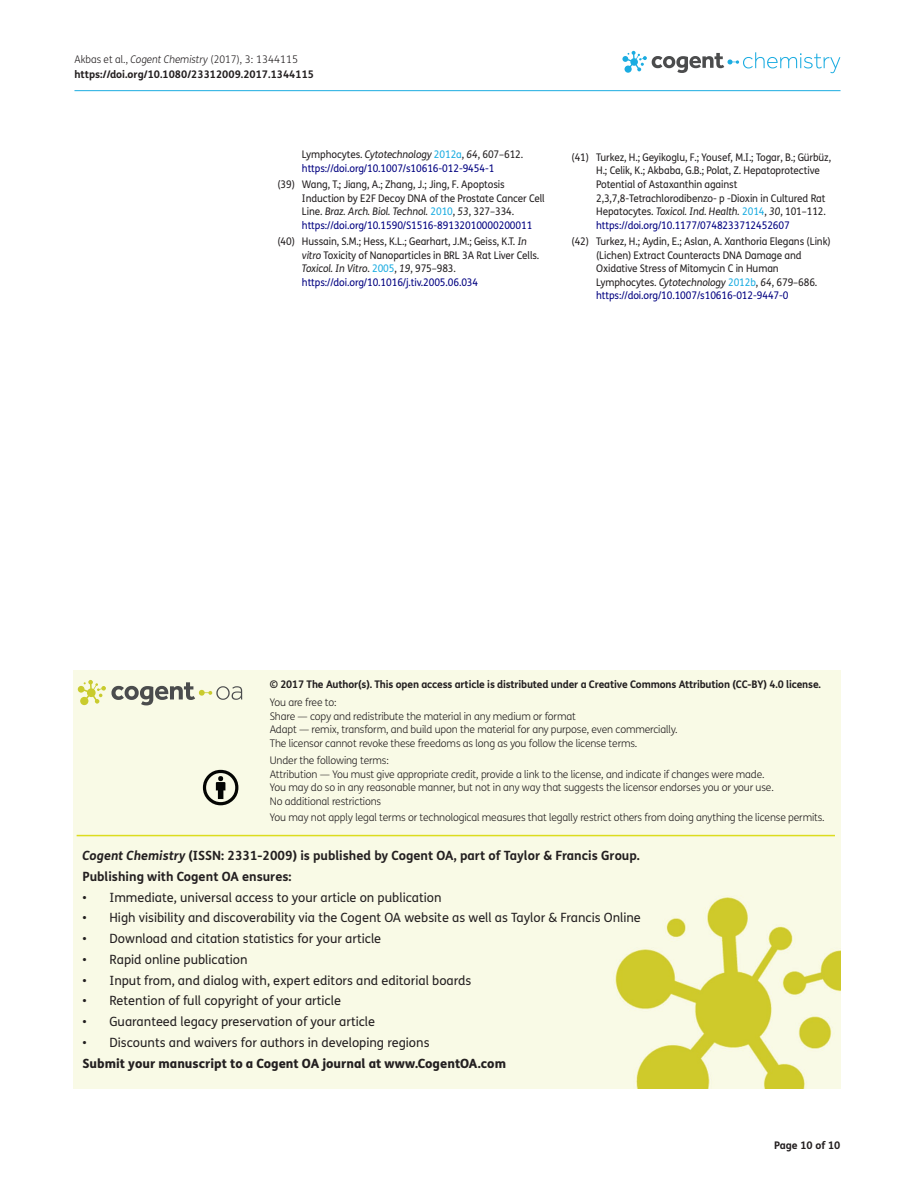
<style>
.page{position:relative;width:915px;height:1191px;background:#fff}
.page>*{position:absolute;margin:0;border:0;box-sizing:border-box;transform-origin:0 0}
.t1{font:12.75px "FS Me Pro";color:#231f20}
.t2{font:700 12.75px/20.7px "FS Me Pro";color:#231f20}
.t3{font:800 12.75px "FS Me Pro";color:#231f20}
.t4{font:10.5px/13.5px "FS Me Pro";letter-spacing:-.01em;color:#231f20;scale:.95 1}
.t5{font:300 10.5px/13.5px "FS Me Pro";letter-spacing:-.015em;color:#231f20}
.t6{font:700 10.5px/15px "FS Me Pro";letter-spacing:-.015em;color:#231f20}
.t7{font:10.5px/13.5px "FS Me Pro";letter-spacing:-.01em;color:#000080;scale:.95 1}
.s1{font-weight:300}
.s2{font-weight:300;font-style:italic}
.s3{color:#231f20}
.s4{font-style:italic;color:#231f20}
.s5{color:#1bace1}
.s6{font-style:italic}
.s7{color:#000080}
</style>
<div class="page">
<hr style="left:74px;top:90px;width:766px;height:1px;background:#1bace1">
<svg style="left:622px;top:51px;width:218px;height:22px"></svg>
<div style="left:74px;top:671px;width:766px;height:417px;background:#f9fae6"></div>
<svg style="left:78px;top:680px;width:164px;height:25px;background:#d2d3ba"></svg>
<svg style="left:203px;top:770px;width:35px;height:35px"></svg>
<hr style="left:77px;top:835px;width:757px;height:1px;background:#dcdc1e">
<p class="t6" style="left:74px;top:51px;width:241px"><span class="s1">Akbas et al.,</span> <span class="s2">Cogent Chemistry</span> <span class="s1">(2017), 3: 1344115 </span>https://doi.org/10.1080/23312009.2017.1344115</p>
<p class="t7" style="left:302px;top:147px;width:234px"><span class="s3">Lymphocytes.</span> <span class="s4">Cytotechnology</span> <span class="s5">2012a</span><span class="s3">,</span> <span class="s4">64</span><span class="s3">, 607–612. </span>https://doi.org/10.1007/s10616-012-9454-1</p>
<p class="t4" style="left:302px;top:177px;width:257px;text-indent:-25px">(39) Wang, T.; Jiang, A.; Zhang, J.; Jing, F. Apoptosis Induction by E2F Decoy DNA of the Prostate Cancer Cell Line. <span class="s6">Braz. Arch. Biol. Technol.</span> <span class="s5">2010</span>, <span class="s6">53</span>, 327–334. <span class="s7">https://doi.org/10.1590/S1516-89132010000200011</span></p>
<p class="t4" style="left:302px;top:234px;width:251px;text-indent:-25px">(40) Hussain, S.M.; Hess, K.L.; Gearhart, J.M.; Geiss, K.T. <span class="s6">In vitro</span> Toxicity of Nanoparticles in BRL 3A Rat Liver Cells.<br><span class="s6">Toxicol. In Vitro</span>. <span class="s5">2005</span>, <span class="s6">19</span>, 975–983. <span class="s7">https://doi.org/10.1016/j.tiv.2005.06.034</span></p>
<p class="t4" style="left:596px;top:150px;width:249px;text-indent:-25px">(41) Turkez, H.; Geyikoglu, F.; Yousef, M.I.; Togar, B.; Gürbüz, H.; Celik, K.; Akbaba, G.B.; Polat, Z. Hepatoprotective Potential of Astaxanthin against 2,3,7,8-Tetrachlorodibenzo- p -Dioxin in Cultured Rat Hepatocytes. <span class="s6">Toxicol. Ind. Health.</span> <span class="s5">2014</span>, <span class="s6">30</span>, 101–112. <span class="s7">https://doi.org/10.1177/0748233712452607</span></p>
<p class="t4" style="left:596px;top:234px;width:248px;text-indent:-25px">(42) Turkez, H.; Aydin, E.; Aslan, A. Xanthoria Elegans (Link) (Lichen) Extract Counteracts DNA Damage and Oxidative Stress of Mitomycin C in Human Lymphocytes. <span class="s6">Cytotechnology</span> <span class="s5">2012b</span>, <span class="s6">64</span>, 679–686. <span class="s7">https://doi.org/10.1007/s10616-012-9447-0</span></p>
<p class="t6" style="left:270px;top:676px;width:552px">© 2017 The Author(s). This open access article is distributed under a Creative Commons Attribution (CC-BY) 4.0 license.</p>
<p class="t5" style="left:270px;top:695px;width:409px">You are free to:<br>Share — copy and redistribute the material in any medium or format<br>Adapt — remix, transform, and build upon the material for any purpose, even commercially.<br>The licensor cannot revoke these freedoms as long as you follow the license terms.</p>
<p class="t5" style="left:270px;top:753px;width:505px">Under the following terms:<br>Attribution — You must give appropriate credit, provide a link to the license, and indicate if changes were made.<br>You may do so in any reasonable manner, but not in any way that suggests the licensor endorses you or your use.<br>No additional restrictions</p>
<p class="t5" style="left:270px;top:810px;width:556px">You may not apply legal terms or technological measures that legally restrict others from doing anything the license permits.</p>
<p class="t2" style="left:82px;top:844px;width:558px"><span class="s6">Cogent Chemistry</span> (ISSN: 2331-2009) is published by Cogent OA, part of Taylor &amp; Francis Group.<br>Publishing with Cogent OA ensures:</p>
<p class="t1" style="left:82px;top:888px;width:360px">• Immediate, universal access to your article on publication</p>
<p class="t1" style="left:82px;top:909px;width:559px">• High visibility and discoverability via the Cogent OA website as well as Taylor &amp; Francis Online</p>
<p class="t1" style="left:82px;top:930px;width:300px">• Download and citation statistics for your article</p>
<p class="t1" style="left:82px;top:950px;width:166px">• Rapid online publication</p>
<p class="t1" style="left:82px;top:971px;width:390px">• Input from, and dialog with, expert editors and editorial boards</p>
<p class="t1" style="left:82px;top:992px;width:260px">• Retention of full copyright of your article</p>
<p class="t1" style="left:82px;top:1013px;width:294px">• Guaranteed legacy preservation of your article</p>
<p class="t1" style="left:82px;top:1033px;width:348px">• Discounts and waivers for authors in developing regions</p>
<p class="t3" style="left:82px;top:1053px;width:425px">Submit your manuscript to a Cogent OA journal at www.CogentOA.com</p>
<p class="t6" style="left:773px;top:1137px;width:68px">Page 10 of 10</p>
</div>
